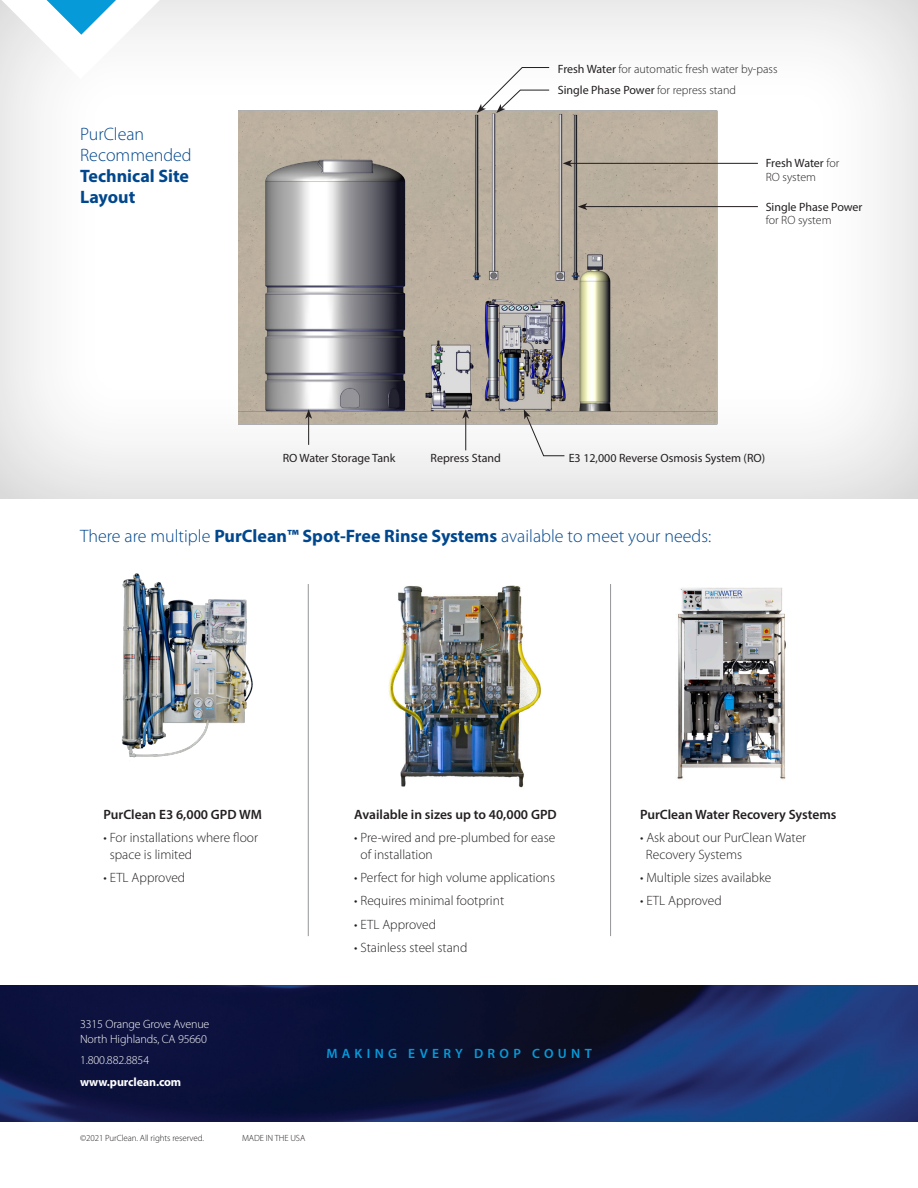
<style>
.page{position:relative;width:918px;height:1188px;background:#fff}
.page>*{position:absolute;margin:0;border:0;box-sizing:border-box;transform-origin:0 0}
.t1{font:300 18px/21px "Myriad Pro";color:#01478d}
.t2{font:300 13.5px/16.5px "Myriad Pro";color:#231f20}
.t3{font:600 13.5px "Myriad Pro";color:#231f20}
.t4{font:600 13.5px "Myriad Pro";letter-spacing:.32em;color:#069ad9}
.t5{font:12px/13.5px "Myriad Pro";color:#231f20}
.t6{font:300 12px/13.5px "Myriad Pro";color:#231f20}
.t7{font:300 12px "Myriad Pro";letter-spacing:-.01em;color:#fff}
.t8{font:700 12px "Myriad Pro";letter-spacing:-.01em;color:#fff}
.t9{font:300 9px "Myriad Pro";letter-spacing:-.01em;color:#231f20}
.s1{font-weight:400}
.s2{font-weight:700}
.s3{font-weight:300}
</style>
<div class="page">
<img style="left:0;top:986px;width:918px;height:135px">
<div style="left:0;top:0;width:918px;height:502px;background:#231f20;opacity:.25"></div>
<img style="left:121px;top:574px;width:132px;height:184px">
<img style="left:388px;top:585px;width:153px;height:203px">
<hr style="left:308px;top:584px;width:1px;height:352px;background:#939598">
<hr style="left:610px;top:584px;width:1px;height:352px;background:#939598">
<svg style="left:1px;top:0;width:159px;height:79px"></svg>
<img style="left:238px;top:68px;width:560px;height:395px">
<img style="left:677px;top:587px;width:109px;height:193px">
<hr style="left:570px;top:163px;width:188px;height:1px;background:#231f20">
<svg style="left:563px;top:160px;width:9px;height:7px"></svg>
<hr style="left:585px;top:206px;width:173px;height:1px;background:#231f20">
<svg style="left:578px;top:203px;width:9px;height:7px"></svg>
<svg style="left:477px;top:67px;width:73px;height:46px"></svg>
<svg style="left:305px;top:409px;width:7px;height:36px"></svg>
<hr style="left:465px;top:416px;width:1px;height:34px;background:#231f20">
<svg style="left:462px;top:409px;width:7px;height:10px"></svg>
<svg style="left:524px;top:409px;width:41px;height:48px"></svg>
<p class="t6" style="left:558px;top:62px;width:221px"><span class="s1">Fresh Water</span> for automatic fresh water by-pass</p>
<p class="t1" style="left:80px;top:123px;width:113px">PurClean<br>Recommended<br><span class="s2">Technical Site<br>Layout</span></p>
<p class="t5" style="left:558px;top:83px;width:180px">Single Phase Power <span class="s3">for repress stand</span></p>
<p class="t6" style="left:766px;top:156px;width:75px"><span class="s1">Fresh Water</span> for<br>RO system</p>
<p class="t5" style="left:766px;top:200px;width:98px">Single Phase Power <span class="s3">for RO system</span></p>
<p class="t5" style="left:283px;top:451px;width:114px">RO Water Storage Tank</p>
<p class="t5" style="left:431px;top:451px;width:72px">Repress Stand</p>
<p class="t5" style="left:569px;top:451px;width:198px">E3 12,000 Reverse Osmosis System (RO)</p>
<p class="t1" style="left:80px;top:526px;width:633px">There are multiple <span class="s2">PurClean™ Spot-Free Rinse Systems</span> available to meet your needs:</p>
<p class="t3" style="left:104px;top:806px;width:160px">PurClean E3 6,000 GPD WM</p>
<p class="t2" style="left:110px;top:829px;width:150px;text-indent:-6px">• For installations where floor space is limited</p>
<p class="t2" style="left:104px;top:869px;width:83px">• ETL Approved</p>
<p class="t3" style="left:354px;top:806px;width:204px">Available in sizes up to 40,000 GPD</p>
<p class="t2" style="left:361px;top:829px;width:196px;text-indent:-6px">• Pre-wired and pre-plumbed for ease of installation</p>
<p class="t2" style="left:354px;top:869px;width:203px">• Perfect for high volume applications</p>
<p class="t2" style="left:354px;top:892px;width:151px">• Requires minimal footprint</p>
<p class="t2" style="left:354px;top:916px;width:83px">• ETL Approved</p>
<p class="t2" style="left:354px;top:939px;width:115px">• Stainless steel stand</p>
<p class="t7" style="left:80px;top:1016px;width:131px">3315 Orange Grove Avenue</p>
<p class="t7" style="left:80px;top:1031px;width:128px">North Highlands, CA 95660</p>
<p class="t7" style="left:80px;top:1053px;width:71px">1.800.882.8854</p>
<p class="t8" style="left:80px;top:1074px;width:103px">www.purclean.com</p>
<p class="t9" style="left:80px;top:1132px;width:125px">©2021 PurClean. All rights reserved.</p>
<p class="t9" style="left:242px;top:1132px;width:65px">MADE IN THE USA</p>
<p class="t4" style="left:326px;top:1045px;width:267px">MAKING EVERY DROP COUNT</p>
<p class="t3" style="left:640px;top:806px;width:198px">PurClean Water Recovery Systems</p>
<p class="t2" style="left:646px;top:829px;width:162px;text-indent:-6px">• Ask about our PurClean Water<br>Recovery Systems</p>
<p class="t2" style="left:640px;top:869px;width:133px">• Multiple sizes availabke</p>
<p class="t2" style="left:640px;top:892px;width:83px">• ETL Approved</p>
</div>
